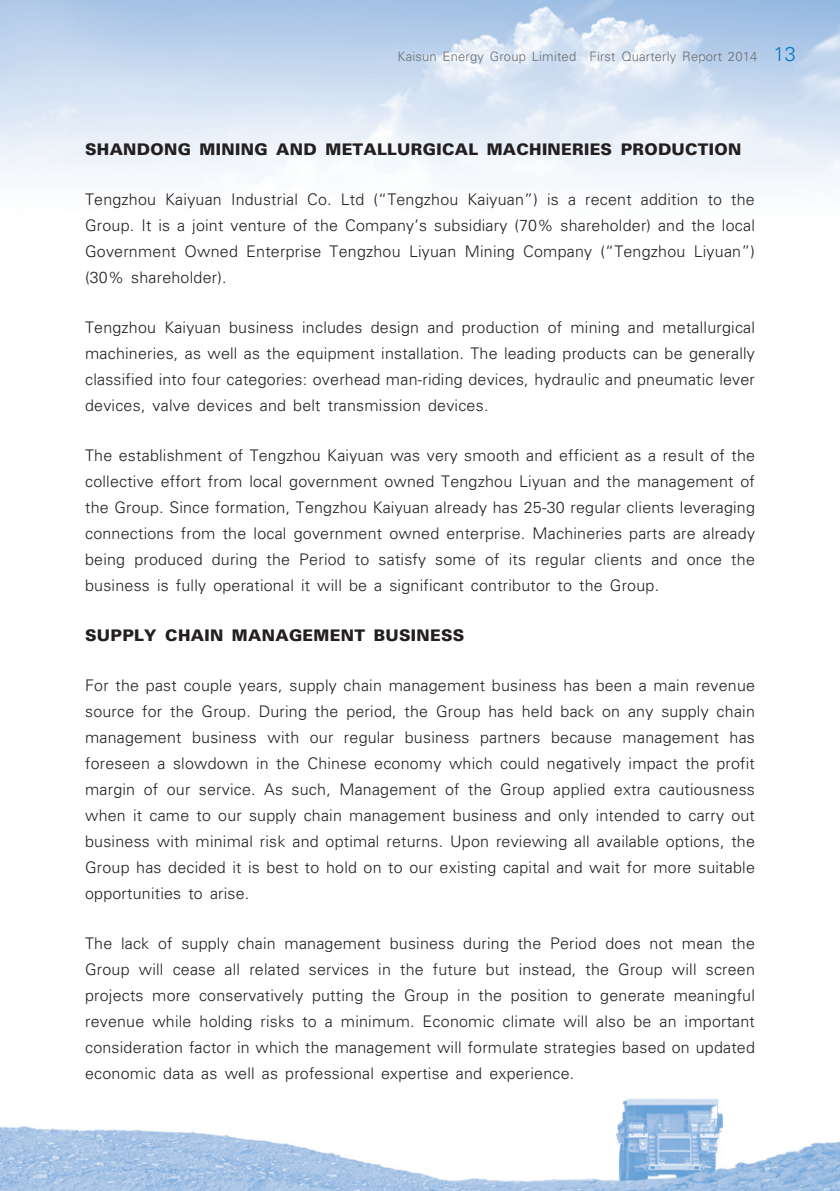
<style>
.page{position:relative;width:840px;height:1191px;background:#fff}
.page>*{position:absolute;margin:0;border:0;box-sizing:border-box;transform-origin:0 0}
._01_Body_Text{font:300 16px/26px "Univers LT Std";letter-spacing:.015em;color:#231f20;text-align:justify}
._04___H2{font:900 16px "Univers LT Std";letter-spacing:.015em;color:#231f20}
.t1{font:300 13px "Univers LT Std";letter-spacing:.015em;color:#6c6d70}
.s1{font-size:20px;color:#0079c2}
</style>
<div class="page">
<img style="left:0;top:0;width:839px;height:185px">
<img style="left:0;top:1098px;width:839px;height:93px">
<p class="t1" style="left:397px;top:48px;width:399px">Kaisun Energy Group Limited First Quarterly Report 2014 <span class="s1">13</span></p>
<p class="_04___H2" style="left:85px;top:139px;width:657px">SHANDONG MINING AND METALLURGICAL MACHINERIES PRODUCTION</p>
<p class="_01_Body_Text" style="left:85px;top:186px;width:671px">Tengzhou Kaiyuan Industrial Co. Ltd (“Tengzhou Kaiyuan”) is a recent addition to the Group. It is a joint venture of the Company’s subsidiary (70% shareholder) and the local Government Owned Enterprise Tengzhou Liyuan Mining Company (“Tengzhou Liyuan”) (30% shareholder).</p>
<p class="_01_Body_Text" style="left:85px;top:314px;width:671px">Tengzhou Kaiyuan business includes design and production of mining and metallurgical machineries, as well as the equipment installation. The leading products can be generally classified into four categories: overhead man-riding devices, hydraulic and pneumatic lever devices, valve devices and belt transmission devices.</p>
<p class="_01_Body_Text" style="left:85px;top:442px;width:671px">The establishment of Tengzhou Kaiyuan was very smooth and efficient as a result of the collective effort from local government owned Tengzhou Liyuan and the management of the Group. Since formation, Tengzhou Kaiyuan already has 25-30 regular clients leveraging connections from the local government owned enterprise. Machineries parts are already being produced during the Period to satisfy some of its regular clients and once the business is fully operational it will be a significant contributor to the Group.</p>
<p class="_04___H2" style="left:85px;top:625px;width:380px">SUPPLY CHAIN MANAGEMENT BUSINESS</p>
<p class="_01_Body_Text" style="left:85px;top:672px;width:671px">For the past couple years, supply chain management business has been a main revenue source for the Group. During the period, the Group has held back on any supply chain management business with our regular business partners because management has foreseen a slowdown in the Chinese economy which could negatively impact the profit margin of our service. As such, Management of the Group applied extra cautiousness when it came to our supply chain management business and only intended to carry out business with minimal risk and optimal returns. Upon reviewing all available options, the Group has decided it is best to hold on to our existing capital and wait for more suitable opportunities to arise.</p>
<p class="_01_Body_Text" style="left:85px;top:930px;width:671px">The lack of supply chain management business during the Period does not mean the Group will cease all related services in the future but instead, the Group will screen projects more conservatively putting the Group in the position to generate meaningful revenue while holding risks to a minimum. Economic climate will also be an important consideration factor in which the management will formulate strategies based on updated economic data as well as professional expertise and experience.</p>
</div>
